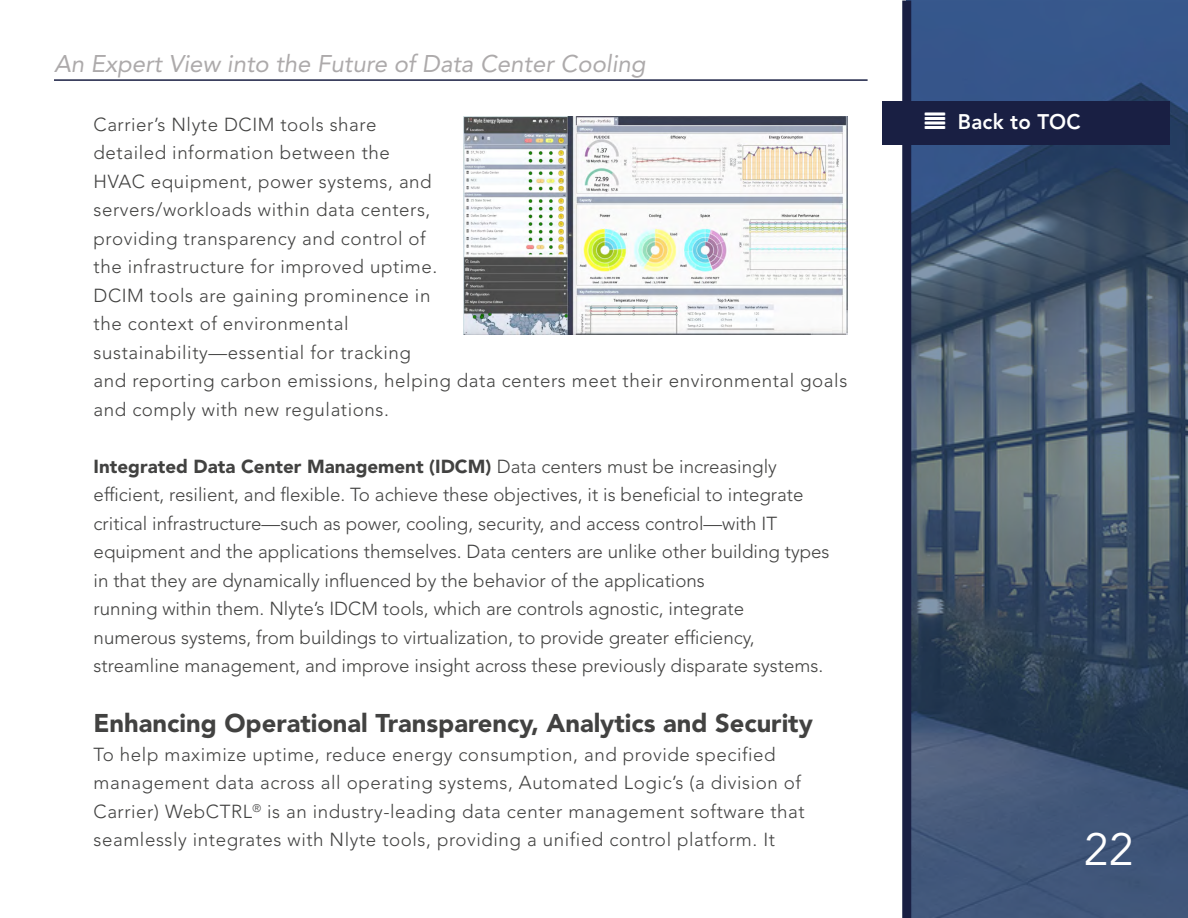
<style>
.page{position:relative;width:1188px;height:918px;background:#fff}
.page>*{position:absolute;margin:0;border:0;box-sizing:border-box;transform-origin:0 0}
.t1{font:45px "Avenir LT Std";color:#fff}
.t2{font:900 25.5px "Avenir LT Std";color:#424241}
.t3{font:italic 24px "Avenir LT Std";color:#adaaab}
.t4{font:800 21px "Avenir LT Std";letter-spacing:.01em;color:#fff}
.t5{font:300 18.75px/28.5px "Avenir LT Std";letter-spacing:.03em;color:#424241}
.t6{font:300 18.75px/28.5px "Avenir LT Std";color:#424241}
.s1{font-weight:900}
</style>
<div class="page">
<svg style="left:907px;top:0;width:281px;height:918px;background:#405570"></svg>
<div style="left:902px;top:1px;width:9px;height:917px;background:#191f43"></div>
<hr style="left:54px;top:79px;width:814px;height:2px;background:#191f43">
<div style="left:883px;top:101px;width:287px;height:43px;background:#191f43"></div>
<img style="left:463px;top:117px;width:385px;height:217px">
<p class="t3" style="left:54px;top:50px;width:593px">An Expert View into the Future of Data Center Cooling</p>
<p class="t5" style="left:94px;top:110px;width:755px">Carrier’s Nlyte DCIM tools share<br>detailed information between the<br>HVAC equipment, power systems, and<br>servers/workloads within data centers,<br>providing transparency and control of<br>the infrastructure for improved uptime.<br>DCIM tools are gaining prominence in<br>the context of environmental<br>sustainability—essential for tracking<br>and reporting carbon emissions, helping data centers meet their environmental goals and comply with new regulations.</p>
<p class="t6" style="left:94px;top:452px;width:738px"><span class="s1">Integrated Data Center Management (IDCM)</span> Data centers must be increasingly efficient, resilient, and flexible. To achieve these objectives, it is beneficial to integrate critical infrastructure—such as power, cooling, security, and access control—with IT equipment and the applications themselves. Data centers are unlike other building types in that they are dynamically influenced by the behavior of the applications<br>running within them. Nlyte’s IDCM tools, which are controls agnostic, integrate numerous systems, from buildings to virtualization, to provide greater efficiency, streamline management, and improve insight across these previously disparate systems.</p>
<h2 class="t2" style="left:94px;top:708px;width:721px">Enhancing Operational Transparency, Analytics and Security</h2>
<p class="t5" style="left:94px;top:740px;width:713px">To help maximize uptime, reduce energy consumption, and provide specified management data across all operating systems, Automated Logic’s (a division of Carrier) WebCTRL<sup>®</sup> is an industry-leading data center management software that seamlessly integrates with Nlyte tools, providing a unified control platform. It</p>
<p class="t4" style="left:958px;top:110px;width:124px">Back to TOC</p>
<h1 class="t1" style="left:1084px;top:824px;width:52px">22</h1>
</div>
